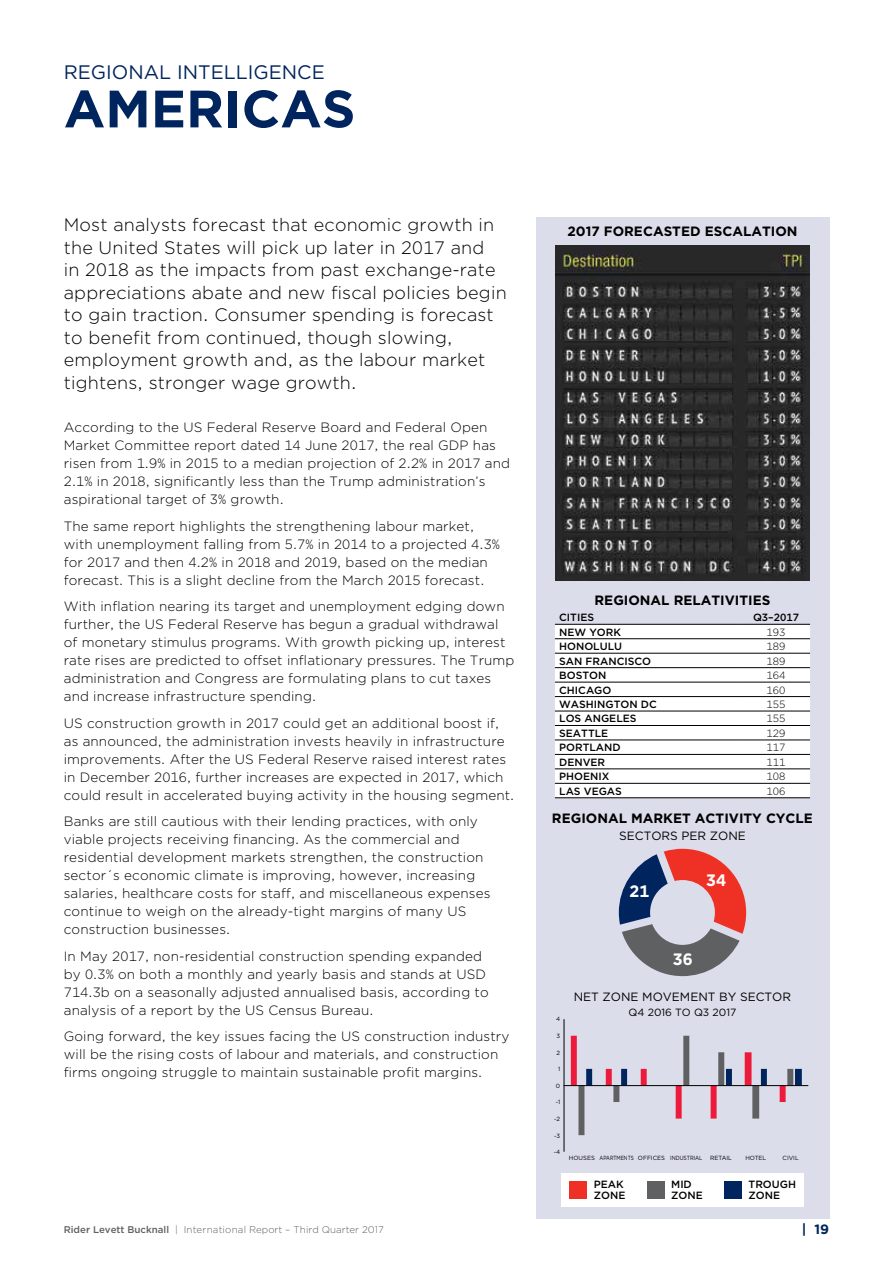
<style>
.page{position:relative;width:893px;height:1263px;background:#fff}
.page>*{position:absolute;margin:0;border:0;box-sizing:border-box;transform-origin:0 0}
.t1{font:700 52.5px "Gotham";color:#00245d}
.t2{font:19.5px "Gotham";color:#00245d}
.t3{font:300 18px/22.5px "Gotham";letter-spacing:.01em;color:#000}
.t4{font:700 16.5px "Gotham";color:#fff}
.t5{font:300 13.5px/18px "Gotham";letter-spacing:.01em;color:#000}
.t6{font:700 13.5px "Gotham";color:#000}
.t7{font:700 13.5px "Gotham";color:#00245d}
.t8{font:12px "Gotham";color:#000}
.t9{font:500 10.5px/11.2px "Gotham";color:#000}
.t10{font:300 10.5px "Gotham";color:#000}
.t11{font:10.5px "Gotham";color:#000}
.t12{font:300 9.75px "Gotham";letter-spacing:.005em;color:#5f6062}
.t13{font:6px "Gotham";color:#000}
.s1{font-weight:500}
</style>
<div class="page">
<div style="left:536px;top:217px;width:293px;height:1002px;background:#dbddea"></div>
<div style="left:555px;top:625px;width:255px;height:172px;background:#fff"></div>
<hr style="left:555px;top:638px;width:187px;height:1px;background:#000">
<hr style="left:742px;top:638px;width:68px;height:1px;background:#000">
<hr style="left:555px;top:653px;width:187px;height:1px;background:#000">
<hr style="left:742px;top:653px;width:68px;height:1px;background:#000">
<hr style="left:555px;top:667px;width:187px;height:1px;background:#000">
<hr style="left:742px;top:667px;width:68px;height:1px;background:#000">
<hr style="left:555px;top:682px;width:187px;height:1px;background:#000">
<hr style="left:742px;top:682px;width:68px;height:1px;background:#000">
<hr style="left:555px;top:696px;width:187px;height:1px;background:#000">
<hr style="left:742px;top:696px;width:68px;height:1px;background:#000">
<hr style="left:555px;top:711px;width:187px;height:1px;background:#000">
<hr style="left:742px;top:711px;width:68px;height:1px;background:#000">
<hr style="left:555px;top:725px;width:187px;height:1px;background:#000">
<hr style="left:742px;top:725px;width:68px;height:1px;background:#000">
<hr style="left:555px;top:740px;width:187px;height:1px;background:#000">
<hr style="left:742px;top:740px;width:68px;height:1px;background:#000">
<hr style="left:555px;top:754px;width:187px;height:1px;background:#000">
<hr style="left:742px;top:754px;width:68px;height:1px;background:#000">
<hr style="left:555px;top:769px;width:187px;height:1px;background:#000">
<hr style="left:742px;top:769px;width:68px;height:1px;background:#000">
<hr style="left:555px;top:783px;width:187px;height:1px;background:#000">
<hr style="left:742px;top:783px;width:68px;height:1px;background:#000">
<hr style="left:555px;top:797px;width:187px;height:1px;background:#000">
<hr style="left:742px;top:797px;width:68px;height:1px;background:#000">
<hr style="left:555px;top:624px;width:187px;height:1px;background:#000">
<hr style="left:742px;top:624px;width:68px;height:1px;background:#000">
<img style="left:555px;top:245px;width:255px;height:335px">
<svg style="left:571px;top:1036px;width:231px;height:99px"></svg>
<hr style="left:564px;top:1019px;width:1px;height:133px;background:#000">
<hr style="left:564px;top:1085px;width:244px;height:1px;background:#000">
<div style="left:561px;top:1173px;width:243px;height:33px;background:#fff"></div>
<div style="left:570px;top:1181px;width:17px;height:17px;background:#ee3124"></div>
<div style="left:647px;top:1181px;width:17px;height:17px;background:#5f6062"></div>
<div style="left:724px;top:1181px;width:17px;height:17px;background:#00245d"></div>
<svg style="left:619px;top:849px;width:127px;height:127px"></svg>
<h2 class="t2" style="left:64px;top:64px;width:262px">REGIONAL INTELLIGENCE</h2>
<h1 class="t1" style="left:64px;top:85px;width:293px">AMERICAS</h1>
<p class="t3" style="left:64px;top:214px;width:444px">Most analysts forecast that economic growth in the United States will pick up later in 2017 and<br>in 2018 as the impacts from past exchange-rate appreciations abate and new fiscal policies begin to gain traction. Consumer spending is forecast to benefit from continued, though slowing, employment growth and, as the labour market tightens, stronger wage growth.</p>
<p class="t5" style="left:64px;top:419px;width:448px">According to the US Federal Reserve Board and Federal Open Market Committee report dated 14 June 2017, the real GDP has risen from 1.9% in 2015 to a median projection of 2.2% in 2017 and 2.1% in 2018, significantly less than the Trump administration’s aspirational target of 3% growth.</p>
<p class="t5" style="left:64px;top:518px;width:438px">The same report highlights the strengthening labour market, with unemployment falling from 5.7% in 2014 to a projected 4.3% for 2017 and then 4.2% in 2018 and 2019, based on the median forecast. This is a slight decline from the March 2015 forecast.</p>
<p class="t5" style="left:64px;top:598px;width:452px">With inflation nearing its target and unemployment edging down further, the US Federal Reserve has begun a gradual withdrawal of monetary stimulus programs. With growth picking up, interest rate rises are predicted to offset inflationary pressures. The Trump administration and Congress are formulating plans to cut taxes and increase infrastructure spending.</p>
<p class="t5" style="left:64px;top:715px;width:452px">US construction growth in 2017 could get an additional boost if, as announced, the administration invests heavily in infrastructure improvements. After the US Federal Reserve raised interest rates in December 2016, further increases are expected in 2017, which could result in accelerated buying activity in the housing segment.</p>
<p class="t5" style="left:64px;top:813px;width:428px">Banks are still cautious with their lending practices, with only viable projects receiving financing. As the commercial and residential development markets strengthen, the construction sector´s economic climate is improving, however, increasing salaries, healthcare costs for staff, and miscellaneous expenses continue to weigh on the already-tight margins of many US construction businesses.</p>
<p class="t5" style="left:64px;top:947px;width:426px">In May 2017, non-residential construction spending expanded by 0.3% on both a monthly and yearly basis and stands at USD 714.3b on a seasonally adjusted annualised basis, according to analysis of a report by the US Census Bureau.</p>
<p class="t5" style="left:64px;top:1028px;width:447px">Going forward, the key issues facing the US construction industry will be the rising costs of labour and materials, and construction firms ongoing struggle to maintain sustainable profit margins.</p>
<p class="t6" style="left:567px;top:226px;width:231px">2017 FORECASTED ESCALATION</p>
<p class="t6" style="left:595px;top:595px;width:177px">REGIONAL RELATIVITIES</p>
<p class="t9" style="left:559px;top:612px;width:36px">CITIES</p>
<p class="t9" style="left:753px;top:612px;width:47px">Q3–2017</p>
<p class="t9" style="left:559px;top:627px;width:63px">NEW YORK</p>
<p class="t10" style="left:767px;top:627px;width:20px">193</p>
<p class="t9" style="left:559px;top:641px;width:64px">HONOLULU</p>
<p class="t10" style="left:767px;top:641px;width:20px">189</p>
<p class="t9" style="left:559px;top:656px;width:94px">SAN FRANCISCO</p>
<p class="t10" style="left:767px;top:656px;width:20px">189</p>
<p class="t9" style="left:559px;top:670px;width:49px">BOSTON</p>
<p class="t10" style="left:767px;top:670px;width:20px">164</p>
<p class="t9" style="left:559px;top:685px;width:54px">CHICAGO</p>
<p class="t10" style="left:767px;top:685px;width:20px">160</p>
<p class="t9" style="left:559px;top:699px;width:99px">WASHINGTON DC</p>
<p class="t10" style="left:767px;top:699px;width:20px">155</p>
<p class="t9" style="left:559px;top:714px;width:79px">LOS ANGELES</p>
<p class="t10" style="left:767px;top:714px;width:20px">155</p>
<p class="t9" style="left:559px;top:728px;width:51px">SEATTLE</p>
<p class="t10" style="left:767px;top:728px;width:20px">129</p>
<p class="t9" style="left:559px;top:743px;width:63px">PORTLAND</p>
<p class="t10" style="left:767px;top:743px;width:20px">117</p>
<p class="t9" style="left:559px;top:757px;width:48px">DENVER</p>
<p class="t10" style="left:767px;top:757px;width:20px">111</p>
<p class="t9" style="left:559px;top:771px;width:52px">PHOENIX</p>
<p class="t10" style="left:767px;top:772px;width:20px">108</p>
<p class="t9" style="left:559px;top:786px;width:64px">LAS VEGAS</p>
<p class="t10" style="left:767px;top:786px;width:20px">106</p>
<p class="t6" style="left:552px;top:812px;width:263px">REGIONAL MARKET ACTIVITY CYCLE</p>
<p class="t8" style="left:619px;top:831px;width:128px">SECTORS PER ZONE</p>
<p class="t4" style="left:706px;top:873px;width:21px">34</p>
<p class="t4" style="left:629px;top:884px;width:21px">21</p>
<p class="t4" style="left:673px;top:952px;width:21px">36</p>
<p class="t13" style="left:556px;top:1016px;width:6px">4</p>
<p class="t13" style="left:556px;top:1033px;width:5px">3</p>
<p class="t13" style="left:557px;top:1050px;width:5px">2</p>
<p class="t13" style="left:558px;top:1066px;width:4px">1</p>
<p class="t13" style="left:556px;top:1099px;width:6px">-1</p>
<p class="t13" style="left:554px;top:1116px;width:8px">-2</p>
<p class="t13" style="left:554px;top:1133px;width:8px">-3</p>
<p class="t13" style="left:554px;top:1149px;width:8px">-4</p>
<p class="t13" style="left:556px;top:1083px;width:6px">0</p>
<p class="t8" style="left:574px;top:992px;width:219px">NET ZONE MOVEMENT BY SECTOR</p>
<p class="t11" style="left:629px;top:1008px;width:109px">Q4 2016 TO Q3 2017</p>
<p class="t13" style="left:569px;top:1155px;width:135px">HOUSES APARTMENTS OFFICES INDUSTRIAL</p>
<p class="t13" style="left:710px;top:1155px;width:23px">RETAIL</p>
<p class="t13" style="left:745px;top:1155px;width:22px">HOTEL</p>
<p class="t13" style="left:783px;top:1155px;width:18px">CIVIL</p>
<p class="t9" style="left:594px;top:1179px;width:33px">PEAK<br>ZONE</p>
<p class="t9" style="left:671px;top:1179px;width:33px">MID<br>ZONE</p>
<p class="t9" style="left:749px;top:1179px;width:49px">TROUGH<br>ZONE</p>
<p class="t12" style="left:64px;top:1225px;width:321px"><span class="s1">RIDER LEVETT BUCKNALL</span> | International Report – Third Quarter 2017</p>
<p class="t7" style="left:802px;top:1223px;width:29px">| 19</p>
</div>
